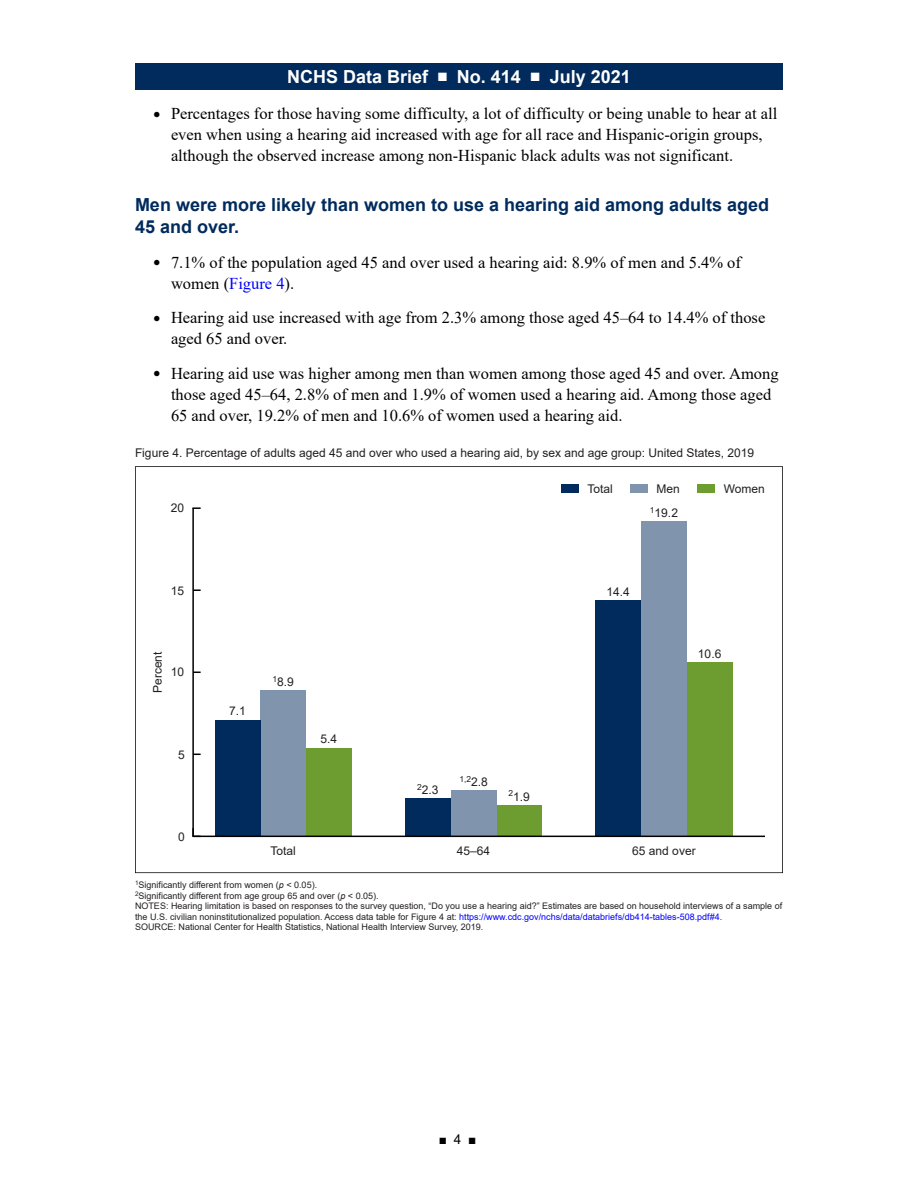
<style>
.page{position:relative;width:918px;height:1188px;background:#fff}
.page>*{position:absolute;margin:0;border:0;box-sizing:border-box;transform-origin:0 0}
.t1{font:700 18px/22.5px "Arial";color:#002b5c}
.t2{font:700 18px "Arial";color:#fff}
.t3{font:16.5px/21px "Times New Roman";color:#000}
.t4{font:13.5px "Arial";color:#000}
.t5{font:12px "Arial";color:#231f20}
.t6{font:9px/10.5px "Arial";color:#231f20}
.t7{font:8.4px "Arial";color:#231f20}
.s1{font-size:12.3px}
.s2{color:#00f}
.s3{font-size:12px}
.s4{font-style:italic}
</style>
<div class="page">
<div style="left:135px;top:63px;width:648px;height:27px;background:#002b5c"></div>
<svg style="left:135px;top:466px;width:648px;height:407px"></svg>
<div style="left:697px;top:484px;width:18px;height:9px;background:#6d9d31"></div>
<div style="left:630px;top:484px;width:18px;height:9px;background:#8095ad"></div>
<div style="left:561px;top:484px;width:18px;height:9px;background:#002b5c"></div>
<hr style="left:192px;top:508px;width:2px;height:328px;background:#000">
<svg style="left:192px;top:828px;width:9px;height:9px"></svg>
<svg style="left:193px;top:589px;width:8px;height:2px"></svg>
<svg style="left:192px;top:507px;width:9px;height:2px"></svg>
<div style="left:306px;top:748px;width:46px;height:88px;background:#6d9d31"></div>
<div style="left:260px;top:690px;width:46px;height:146px;background:#8095ad"></div>
<div style="left:215px;top:720px;width:45px;height:116px;background:#002b5c"></div>
<div style="left:496px;top:805px;width:46px;height:31px;background:#6d9d31"></div>
<div style="left:451px;top:790px;width:45px;height:46px;background:#8095ad"></div>
<div style="left:405px;top:799px;width:46px;height:37px;background:#002b5c"></div>
<div style="left:687px;top:662px;width:46px;height:174px;background:#6d9d31"></div>
<div style="left:641px;top:521px;width:46px;height:315px;background:#8095ad"></div>
<div style="left:595px;top:600px;width:46px;height:236px;background:#002b5c"></div>
<hr style="left:193px;top:836px;width:571px;height:1px;background:#000">
<p class="t2" style="left:287px;top:64px;width:345px">NCHS Data Brief ■ No. 414 ■ July 2021</p>
<p class="t3" style="left:171px;top:103px;width:608px;text-indent:-18px"><span class="s1">●</span> Percentages for those having some difficulty, a lot of difficulty or being unable to hear at all even when using a hearing aid increased with age for all race and Hispanic-origin groups, although the observed increase among non-Hispanic black adults was not significant.</p>
<h2 class="t1" style="left:135px;top:194px;width:636px">Men were more likely than women to use a hearing aid among adults aged<br>45 and over.</h2>
<p class="t3" style="left:171px;top:251px;width:572px;text-indent:-18px"><span class="s1">●</span> 7.1% of the population aged 45 and over used a hearing aid: 8.9% of men and 5.4% of women (<span class="s2">Figure 4</span>).</p>
<p class="t3" style="left:171px;top:307px;width:596px;text-indent:-18px"><span class="s1">●</span> Hearing aid use increased with age from 2.3% among those aged 45–64 to 14.4% of those aged 65 and over.</p>
<p class="t3" style="left:171px;top:362px;width:609px;text-indent:-18px"><span class="s1">●</span> Hearing aid use was higher among men than women among those aged 45 and over. Among those aged 45–64, 2.8% of men and 1.9% of women used a hearing aid. Among those aged<br>65 and over, 19.2% of men and 10.6% of women used a hearing aid.</p>
<p class="t5" style="left:135px;top:445px;width:621px">Figure 4. Percentage of adults aged 45 and over who used a hearing aid, by sex and age group: United States, 2019</p>
<p class="t5" style="left:171px;top:500px;width:15px">20</p>
<p class="t5" style="left:171px;top:582px;width:15px">15</p>
<p class="t5" style="left:149px;top:693px;width:43px;rotate:-90deg">Percent</p>
<p class="t5" style="left:171px;top:664px;width:15px">10</p>
<p class="t5" style="left:178px;top:746px;width:8px">5</p>
<p class="t5" style="left:178px;top:828px;width:8px">0</p>
<p class="t5" style="left:587px;top:480px;width:27px">Total</p>
<p class="t5" style="left:656px;top:480px;width:25px">Men</p>
<p class="t5" style="left:724px;top:480px;width:43px">Women</p>
<p class="t5" style="left:650px;top:504px;width:30px"><sup>1</sup>19.2</p>
<p class="t5" style="left:229px;top:703px;width:18px">7.1</p>
<p class="t5" style="left:273px;top:673px;width:23px"><sup>1</sup>8.9</p>
<p class="t5" style="left:321px;top:731px;width:18px">5.4</p>
<p class="t5" style="left:417px;top:782px;width:23px"><sup>2</sup>2.3</p>
<p class="t7" style="left:459px;top:773px;width:30px">1,2<span class="s3">2.8</span></p>
<p class="t5" style="left:509px;top:788px;width:23px"><sup>2</sup>1.9</p>
<p class="t5" style="left:607px;top:583px;width:25px">14.4</p>
<p class="t5" style="left:698px;top:645px;width:25px">10.6</p>
<p class="t5" style="left:271px;top:843px;width:27px">Total</p>
<p class="t5" style="left:457px;top:843px;width:35px">45–64</p>
<p class="t5" style="left:632px;top:843px;width:65px">65 and over</p>
<p class="t6" style="left:135px;top:880px;width:649px"><sup>1</sup>Significantly different from women (<span class="s4">p</span> &lt; 0.05).<br><sup>2</sup>Significantly different from age group 65 and over (<span class="s4">p</span> &lt; 0.05).<br>NOTES: Hearing limitation is based on responses to the survey question, “Do you use a hearing aid?” Estimates are based on household interviews of a sample of the U.S. civilian noninstitutionalized population. Access data table for Figure 4 at: <span class="s2">https://www.cdc.gov/nchs/data/databriefs/db414-tables-508.pdf#4</span>.<br>SOURCE: National Center for Health Statistics, National Health Interview Survey, 2019.</p>
<p class="t4" style="left:439px;top:1130px;width:39px">■ 4 ■</p>
</div>
